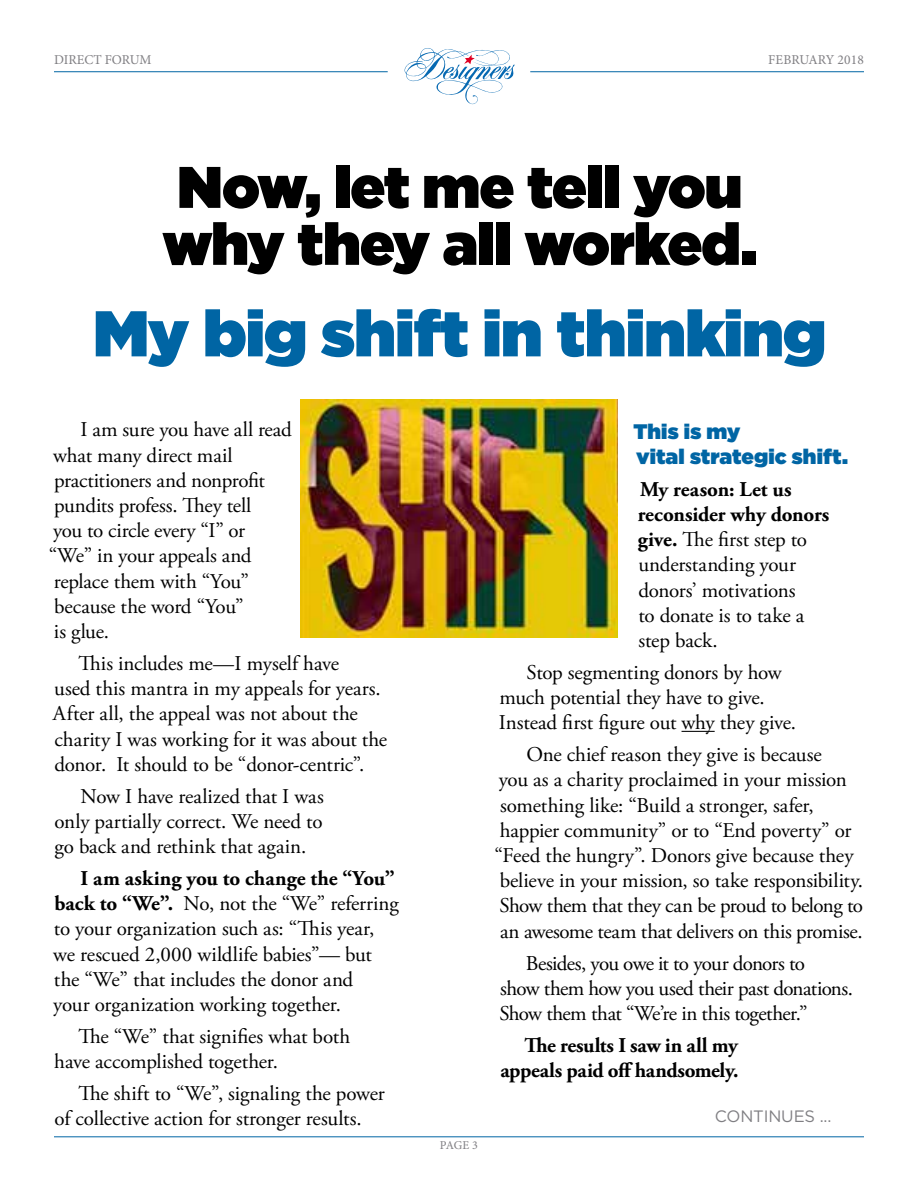
<style>
.page{position:relative;width:918px;height:1188px;background:#fff}
.page>*{position:absolute;margin:0;border:0;box-sizing:border-box;transform-origin:0 0}
.t1{font:900 64.5px "Gotham";letter-spacing:-.01em;color:#0065a4}
.t2{font:900 58.5px/57px "Gotham";letter-spacing:-.02em;color:#000}
.t3{font:21px/25.2px "Adobe Garamond Pro";letter-spacing:-.01em;color:#000}
.t4{font:21px/25.2px "Adobe Garamond Pro";letter-spacing:-.035em;color:#000}
.t5{font:700 21px/25.2px "Adobe Garamond Pro";letter-spacing:-.015em;color:#000;text-align:right}
.t6{font:900 21px/25.2px "Gotham";letter-spacing:.005em;color:#0065a4}
.t7{font:16.5px "Gotham";letter-spacing:-.01em;color:#807f83}
.t8{font:13.5px "Minion Pro";color:#807f83}
.t9{font:12px "Minion Pro";color:#807f83}
.s1{font-weight:700}
</style>
<div class="page">
<hr style="left:682px;top:731px;width:33px;height:1px;background:#000">
<hr style="left:54px;top:71px;width:334px;height:1px;background:#0065a4">
<hr style="left:530px;top:71px;width:334px;height:1px;background:#0065a4">
<hr style="left:54px;top:1136px;width:810px;height:1px;background:#0065a4">
<svg style="left:404px;top:48px;width:111px;height:56px"></svg>
<img style="left:300px;top:400px;width:318px;height:238px">
<p class="t8" style="left:54px;top:50px;width:99px">DIRECT FORUM</p>
<p class="t8" style="left:768px;top:50px;width:97px">FEBRUARY 2018</p>
<h2 class="t2" style="left:162px;top:157px;width:596px">Now, let me tell you why they all worked.</h2>
<h1 class="t1" style="left:93px;top:296px;width:735px">My big shift in thinking</h1>
<p class="t3" style="left:49px;top:418px;width:244px;text-indent:31px">I am sure you have all read what many direct mail practitioners and nonprofit pundits profess. They tell<br>you to circle every “I” or<br>“We” in your appeals and replace them with “You” because the word “You”<br>is glue.</p>
<p class="t3" style="left:53px;top:651px;width:336px;text-indent:25px">This includes me—I myself have<br>used this mantra in my appeals for years.<br>After all, the appeal was not about the charity I was working for it was about the donor. It should to be “donor-centric”.</p>
<p class="t3" style="left:55px;top:784px;width:271px;text-align:justify;text-indent:26px">Now I have realized that I was only partially correct. We need to go back and rethink that again.</p>
<p class="t3" style="left:53px;top:867px;width:347px;text-indent:27px"><span class="s1">I am asking you to change the “You” back to “We”.</span> No, not the “We” referring to your organization such as: “This year, we rescued 2,000 wildlife babies”— but the “We” that includes the donor and<br>your organization working together.</p>
<p class="t3" style="left:54px;top:1024px;width:298px;text-indent:24px">The “We” that signifies what both have accomplished together.</p>
<p class="t3" style="left:55px;top:1082px;width:332px;text-indent:24px">The shift to “We”, signaling the power of collective action for stronger results.</p>
<p class="t9" style="left:440px;top:1137px;width:40px">PAGE 3</p>
<p class="t6" style="left:634px;top:418px;width:216px">This is my<br>vital strategic shift.</p>
<p class="t3" style="left:638px;top:477px;width:193px"><span class="s1">My reason: Let us reconsider why donors give.</span> The first step to understanding your donors’ motivations<br>to donate is to take a step back.</p>
<p class="t3" style="left:499px;top:660px;width:299px;text-indent:28px">Stop segmenting donors by how much potential they have to give.<br>Instead first figure out why they give.</p>
<p class="t3" style="left:494px;top:743px;width:370px;text-indent:32px">One chief reason they give is because<br>you as a charity proclaimed in your mission something like: “Build a stronger, safer, happier community” or to “End poverty” or “Feed the hungry”. Donors give because they believe in your mission, so take responsibility.<br>Show them that they can be proud to belong to an awesome team that delivers on this promise.</p>
<p class="t4" style="left:499px;top:951px;width:355px;text-indent:26px">Besides, you owe it to your donors to<br>show them how you used their past donations.<br>Show them that “We’re in this together.”</p>
<p class="t5" style="left:500px;top:1033px;width:240px">The results I saw in all my appeals paid off handsomely.</p>
<p class="t7" style="left:715px;top:1107px;width:118px">CONTINUES ...</p>
</div>
